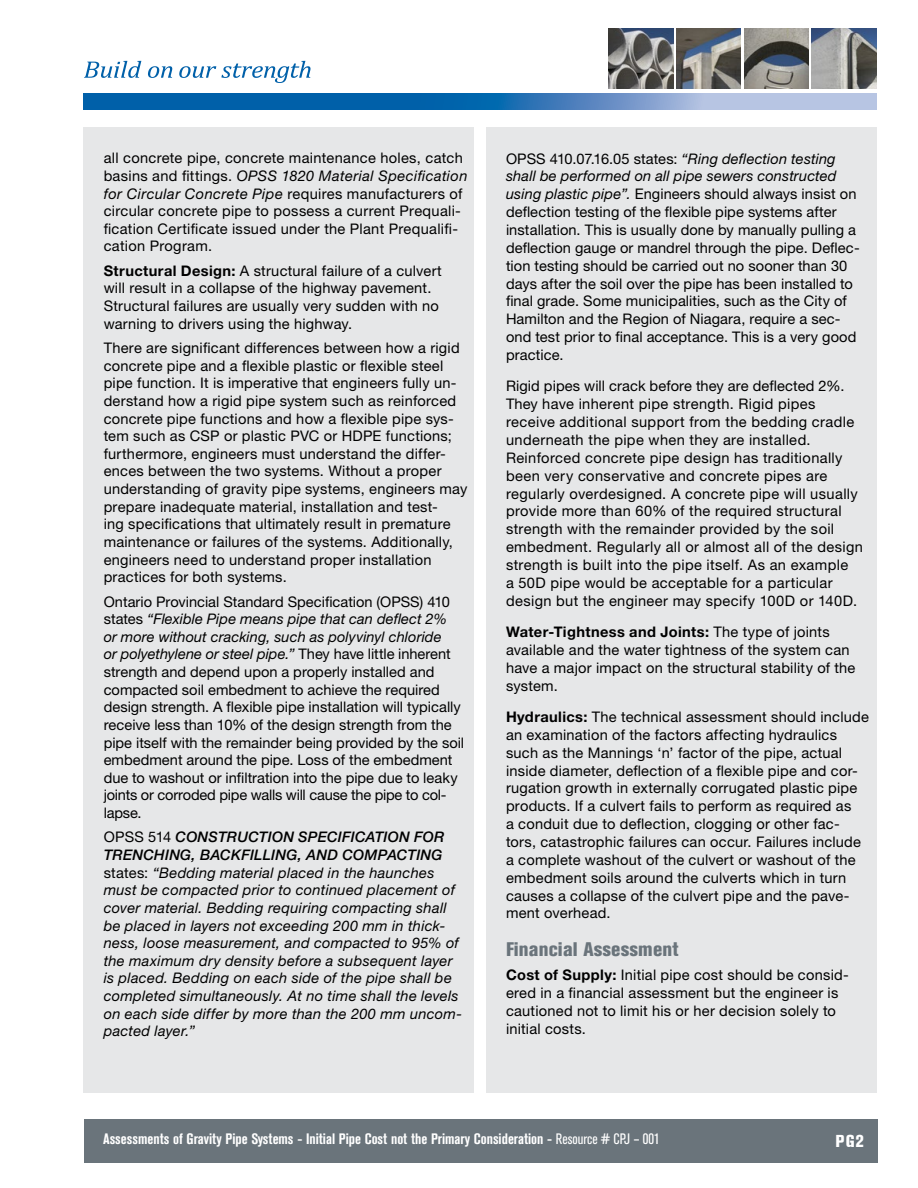
<style>
.page{position:relative;width:918px;height:1188px;background:#fff}
.page>*{position:absolute;margin:0;border:0;box-sizing:border-box;transform-origin:0 0}
.t1{font:800 condensed 19.5px "Akzidenz Grotesk BE";letter-spacing:.01em;color:#6a747b}
.t2{font:800 condensed 17.1px "Akzidenz Grotesk BE";color:#fff}
.t3{font:700 condensed 15px "Akzidenz Grotesk BE";color:#fff}
.t4{font:14.7px/17.9px "Helvetica Neue";letter-spacing:.015em;color:#000}
.t5{font:italic 14.7px/17.5px "Helvetica Neue";letter-spacing:.02em;color:#000}
.s1{font-style:italic}
.s2{font-weight:700}
.s3{font-style:normal}
.s4{font-weight:500}
.s5{font-weight:400}
</style>
<div class="page">
<div style="left:84px;top:1119px;width:794px;height:43px;background:#6a747b"></div>
<div style="left:83px;top:128px;width:391px;height:966px;background:#e6e7e8"></div>
<div style="left:486px;top:128px;width:391px;height:966px;background:#e6e7e8"></div>
<img style="left:609px;top:28px;width:64px;height:61px">
<img style="left:812px;top:28px;width:64px;height:61px">
<img style="left:744px;top:28px;width:65px;height:61px">
<img style="left:676px;top:28px;width:65px;height:61px">
<svg style="left:83px;top:93px;width:794px;height:16px"></svg>
<svg style="left:84px;top:61px;width:57px;height:17px"></svg>
<svg style="left:148px;top:66px;width:24px;height:12px"></svg>
<svg style="left:179px;top:61px;width:132px;height:22px"></svg>
<p class="t4" style="left:104px;top:149px;width:365px">all concrete pipe, concrete maintenance holes, catch basins and fittings. <span class="s1">OPSS 1820 Material Specification for Circular Concrete Pipe</span> requires manufacturers of circular concrete pipe to possess a current Prequali&shy;fication Certificate issued under the Plant Prequalifi&shy;cation Program.</p>
<p class="t4" style="left:104px;top:262px;width:340px"><span class="s2">Structural Design:</span> A structural failure of a culvert will result in a collapse of the highway pavement.<br>Structural failures are usually very sudden with no warning to drivers using the highway.</p>
<p class="t4" style="left:104px;top:339px;width:365px">There are significant differences between how a rigid concrete pipe and a flexible plastic or flexible steel pipe function. It is imperative that engineers fully un&shy;derstand how a rigid pipe system such as reinforced concrete pipe functions and how a flexible pipe sys&shy;tem such as CSP or plastic PVC or HDPE functions; furthermore, engineers must understand the differ&shy;ences between the two systems. Without a proper understanding of gravity pipe systems, engineers may prepare inadequate material, installation and test-<br>ing specifications that ultimately result in premature maintenance or failures of the systems. Additionally, engineers need to understand proper installation practices for both systems.</p>
<p class="t4" style="left:104px;top:592px;width:362px">Ontario Provincial Standard Specification (OPSS) 410 states <span class="s1">“Flexible Pipe means pipe that can deflect 2%<br>or more without cracking, such as polyvinyl chloride<br>or polyethylene or steel pipe.”</span> They have little inherent strength and depend upon a properly installed and compacted soil embedment to achieve the required design strength. A flexible pipe installation will typically receive less than 10% of the design strength from the pipe itself with the remainder being provided by the soil embedment around the pipe. Loss of the embedment due to washout or infiltration into the pipe due to leaky joints or corroded pipe walls will cause the pipe to col&shy;lapse.</p>
<p class="t5" style="left:104px;top:828px;width:360px"><span class="s3">OPSS 514</span> <span class="s4">CONSTRUCTION SPECIFICATION FOR TRENCHING, BACKFILLING, AND COMPACTING </span><span class="s3">states:</span> “Bedding material placed in the haunches must be compacted prior to continued placement of cover material. Bedding requiring compacting shall be placed in layers not exceeding 200 mm in thick&shy;ness, loose measurement, and compacted to 95% of the maximum dry density before a subsequent layer is placed. Bedding on each side of the pipe shall be completed simultaneously. At no time shall the levels on each side differ by more than the 200 mm uncom&shy;pacted layer.”</p>
<p class="t4" style="left:506px;top:149px;width:355px">OPSS 410.07.16.05 states: <span class="s1">“Ring deflection testing shall be performed on all pipe sewers constructed using plastic pipe”.</span> Engineers should always insist on deflection testing of the flexible pipe systems after installation. This is usually done by manually pulling a deflection gauge or mandrel through the pipe. Deflec&shy;tion testing should be carried out no sooner than 30 days after the soil over the pipe has been installed to final grade. Some municipalities, such as the City of Hamilton and the Region of Niagara, require a sec&shy;ond test prior to final acceptance. This is a very good practice.</p>
<p class="t4" style="left:506px;top:377px;width:359px">Rigid pipes will crack before they are deflected 2%.<br>They have inherent pipe strength. Rigid pipes receive additional support from the bedding cradle underneath the pipe when they are installed.<br>Reinforced concrete pipe design has traditionally been very conservative and concrete pipes are regularly overdesigned. A concrete pipe will usually provide more than 60% of the required structural strength with the remainder provided by the soil embedment. Regularly all or almost all of the design strength is built into the pipe itself. As an example<br>a 50D pipe would be acceptable for a particular design but the engineer may specify 100D or 140D.</p>
<p class="t4" style="left:506px;top:623px;width:351px"><span class="s2">Water-Tightness and Joints:</span> The type of joints available and the water tightness of the system can have a major impact on the structural stability of the system.</p>
<p class="t4" style="left:506px;top:708px;width:364px"><span class="s2">Hydraulics:</span> The technical assessment should include an examination of the factors affecting hydraulics such as the Mannings ‘n’ factor of the pipe, actual inside diameter, deflection of a flexible pipe and cor&shy;rugation growth in externally corrugated plastic pipe products. If a culvert fails to perform as required as<br>a conduit due to deflection, clogging or other fac&shy;tors, catastrophic failures can occur. Failures include a complete washout of the culvert or washout of the embedment soils around the culverts which in turn causes a collapse of the culvert pipe and the pave&shy;ment overhead.</p>
<h1 class="t1" style="left:506px;top:938px;width:174px">Financial Assessment</h1>
<p class="t4" style="left:506px;top:966px;width:344px"><span class="s2">Cost of Supply:</span> Initial pipe cost should be consid&shy;ered in a financial assessment but the engineer is cautioned not to limit his or her decision solely to initial costs.</p>
<p class="t3" style="left:103px;top:1130px;width:558px">Assessments of Gravity Pipe Systems - Initial Pipe Cost not the Primary Consideration - <span class="s5">Resource # CPJ – 001</span></p>
<p class="t2" style="left:836px;top:1131px;width:30px">PG2</p>
</div>
